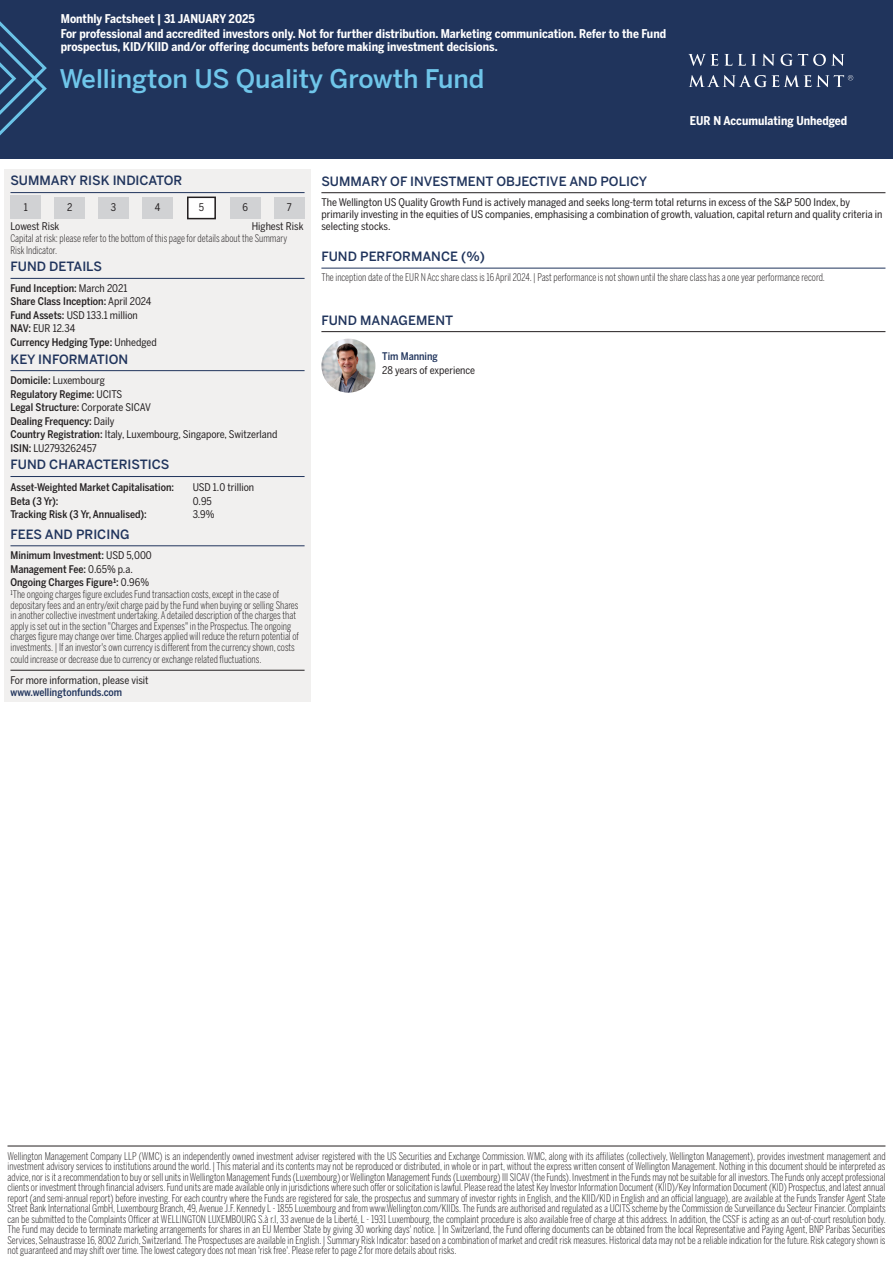
<style>
.page{position:relative;width:893px;height:1263px;background:#fff}
.page>*{position:absolute;margin:0;border:0;box-sizing:border-box;transform-origin:0 0}
.t1{font:500 25.5px "Benton Sans";color:#6fc6ea}
.lineRule_below{font:500 12.75px "Benton Sans";color:#20345c}
.text_align_center{font:700 12px/13.5px "Benton Sans Cond";color:#fff}
.t2{font:300 10.5px/10.5px "Benton Sans Comp";color:#231f20}
.lineRule_above{font:10.5px/12px "Benton Sans Cond";color:#231f20}
.t3{font:500 10.5px "Benton Sans Cond";color:#231f20}
.fundManagerColumns{font:10.5px "Benton Sans Cond";color:#231f20}
.fundManagerColumns-2{font:500 10.5px "Benton Sans Cond";color:#20345c}
.test_risk_box_not_selected{font:10.5px "Benton Sans Cond";color:#231f20}
.test_risk_box_selected{font:10.5px "Benton Sans Cond";color:#231f20}
.s1{font-weight:400}
.s2{font-weight:500}
.s3{font-weight:500;color:#20345c}
</style>
<div class="page">
<div style="left:0;top:0;width:892px;height:158px;background:#20345c"></div>
<svg style="left:0;top:21px;width:47px;height:138px"></svg>
<div style="left:4px;top:169px;width:306px;height:532px;background:#f1f0ef"></div>
<hr style="left:10px;top:192px;width:294px;height:1px;background:#20345c">
<div style="left:10px;top:196px;width:31px;height:23px;background:#d1d2d4"></div>
<div style="left:54px;top:197px;width:31px;height:22px;background:#d1d2d4"></div>
<div style="left:98px;top:197px;width:31px;height:22px;background:#d1d2d4"></div>
<div style="left:142px;top:197px;width:31px;height:22px;background:#d1d2d4"></div>
<div style="left:189px;top:197px;width:25px;height:22px;background:#fff"></div>
<div style="left:187px;top:197px;width:29px;height:22px;border:2px solid #231f20"></div>
<div style="left:230px;top:197px;width:30px;height:22px;background:#d1d2d4"></div>
<div style="left:274px;top:197px;width:30px;height:22px;background:#d1d2d4"></div>
<hr style="left:10px;top:278px;width:294px;height:1px;background:#20345c">
<hr style="left:10px;top:370px;width:294px;height:1px;background:#20345c">
<hr style="left:10px;top:476px;width:294px;height:1px;background:#20345c">
<hr style="left:10px;top:545px;width:294px;height:1px;background:#20345c">
<hr style="left:10px;top:670px;width:294px;height:1px;background:#231f20">
<hr style="left:8px;top:1145px;width:877px;height:1px;background:#231f20">
<hr style="left:321px;top:192px;width:564px;height:1px;background:#231f20">
<hr style="left:321px;top:268px;width:564px;height:1px;background:#20345c">
<hr style="left:321px;top:331px;width:564px;height:1px;background:#231f20">
<img style="left:321px;top:339px;width:54px;height:54px;border-radius:27px">
<svg style="left:688px;top:54px;width:156px;height:12px"></svg>
<svg style="left:689px;top:75px;width:164px;height:12px"></svg>
<p class="text_align_center" style="left:61px;top:12px;width:196px">Monthly Factsheet | 31 JANUARY 2025</p>
<p class="text_align_center" style="left:61px;top:27px;width:607px">For professional and accredited investors only. Not for further distribution. Marketing communication. Refer to the Fund prospectus, KID/KIID and/or offering documents before making investment decisions.</p>
<p class="t1" style="left:59px;top:60px;width:426px">Wellington US Quality Growth Fund</p>
<p class="text_align_center" style="left:690px;top:114px;width:159px">EUR N Accumulating Unhedged</p>
<p class="lineRule_below" style="left:10px;top:172px;width:173px">SUMMARY RISK INDICATOR</p>
<p class="test_risk_box_not_selected" style="left:24px;top:201px;width:6px">1</p>
<p class="test_risk_box_not_selected" style="left:67px;top:201px;width:7px">2</p>
<p class="test_risk_box_not_selected" style="left:111px;top:201px;width:7px">3</p>
<p class="test_risk_box_not_selected" style="left:155px;top:201px;width:7px">4</p>
<p class="test_risk_box_selected" style="left:199px;top:201px;width:7px">5</p>
<p class="test_risk_box_not_selected" style="left:243px;top:201px;width:7px">6</p>
<p class="test_risk_box_not_selected" style="left:287px;top:201px;width:6px">7</p>
<p class="lineRule_above" style="left:10px;top:220px;width:50px">Lowest Risk</p>
<p class="lineRule_above" style="left:252px;top:220px;width:53px">Highest Risk</p>
<p class="t2" style="left:10px;top:232px;width:278px;line-height:12px">Capital at risk: please refer to the bottom of this page for details about the Summary<br>Risk Indicator.</p>
<p class="lineRule_below" style="left:10px;top:257px;width:93px">FUND DETAILS</p>
<p class="t3" style="left:10px;top:281px;width:118px">Fund Inception: <span class="s1">March 2021</span></p>
<p class="t3" style="left:10px;top:295px;width:142px">Share Class Inception: <span class="s1">April 2024</span></p>
<p class="lineRule_above" style="left:10px;top:309px;width:129px"><span class="s2">Fund Assets:</span> USD 133.1 million</p>
<p class="lineRule_above" style="left:10px;top:323px;width:66px"><span class="s2">NAV:</span> EUR 12.34</p>
<p class="t3" style="left:10px;top:336px;width:148px">Currency Hedging Type: <span class="s1">Unhedged</span></p>
<p class="lineRule_below" style="left:10px;top:350px;width:119px">KEY INFORMATION</p>
<p class="lineRule_above" style="left:10px;top:374px;width:96px"><span class="s2">Domicile:</span> Luxembourg</p>
<p class="t3" style="left:10px;top:387px;width:113px">Regulatory Regime: <span class="s1">UCITS</span></p>
<p class="t3" style="left:10px;top:401px;width:142px">Legal Structure: <span class="s1">Corporate SICAV</span></p>
<p class="t3" style="left:10px;top:414px;width:105px">Dealing Frequency: <span class="s1">Daily</span></p>
<p class="lineRule_above" style="left:10px;top:428px;width:268px"><span class="s2">Country Registration:</span> Italy, Luxembourg, Singapore, Switzerland</p>
<p class="lineRule_above" style="left:10px;top:442px;width:88px"><span class="s2">ISIN:</span> LU2793262457</p>
<p class="lineRule_below" style="left:10px;top:455px;width:160px">FUND CHARACTERISTICS</p>
<p class="t3" style="left:10px;top:481px;width:165px">Asset-Weighted Market Capitalisation:</p>
<p class="lineRule_above" style="left:193px;top:481px;width:63px">USD 1.0 trillion</p>
<p class="t3" style="left:10px;top:494px;width:50px">Beta (3 Yr):</p>
<p class="lineRule_above" style="left:193px;top:495px;width:21px">0.95</p>
<p class="t3" style="left:10px;top:508px;width:138px">Tracking Risk (3 Yr, Annualised):</p>
<p class="lineRule_above" style="left:193px;top:508px;width:23px">3.9%</p>
<p class="lineRule_below" style="left:10px;top:525px;width:121px">FEES AND PRICING</p>
<p class="t3" style="left:10px;top:549px;width:143px">Minimum Investment: <span class="s1">USD 5,000</span></p>
<p class="t3" style="left:10px;top:562px;width:124px">Management Fee: <span class="s1">0.65% p.a.</span></p>
<p class="t3" style="left:10px;top:576px;width:140px">Ongoing Charges Figure¹: <span class="s1">0.96%</span></p>
<p class="t2" style="left:10px;top:589px;width:290px">¹The ongoing charges figure excludes Fund transaction costs, except in the case of depositary fees and an entry/exit charge paid by the Fund when buying or selling Shares in another collective investment undertaking. A detailed description of the charges that apply is set out in the section "Charges and Expenses" in the Prospectus. The ongoing charges figure may change over time. Charges applied will reduce the return potential of investments. | If an investor's own currency is different from the currency shown, costs</p>
<p class="t2" style="left:10px;top:654px;width:252px">could increase or decrease due to currency or exchange related fluctuations.</p>
<p class="lineRule_above" style="left:10px;top:674px;width:140px">For more information, please visit <span class="s3">www.wellingtonfunds.com</span></p>
<p class="lineRule_below" style="left:321px;top:172px;width:327px">SUMMARY OF INVESTMENT OBJECTIVE AND POLICY</p>
<p class="lineRule_above" style="left:321px;top:196px;width:562px">The Wellington US Quality Growth Fund is actively managed and seeks long-term total returns in excess of the S&amp;P 500 Index, by primarily investing in the equities of US companies, emphasising a combination of growth, valuation, capital return and quality criteria in selecting stocks.</p>
<p class="lineRule_below" style="left:321px;top:247px;width:165px">FUND PERFORMANCE (%)</p>
<p class="t2" style="left:321px;top:272px;width:505px">The inception date of the EUR N Acc share class is 16 April 2024. | Past performance is not shown until the share class has a one year performance record.</p>
<p class="lineRule_below" style="left:321px;top:311px;width:133px">FUND MANAGEMENT</p>
<p class="fundManagerColumns-2" style="left:382px;top:349px;width:57px">Tim Manning</p>
<p class="fundManagerColumns" style="left:382px;top:364px;width:94px">28 years of experience</p>
<p class="t2" style="left:8px;top:1151px;width:879px;text-align:justify">Wellington Management Company LLP (WMC) is an independently owned investment adviser registered with the US Securities and Exchange Commission. WMC, along with its affiliates (collectively, Wellington Management), provides investment management and investment advisory services to institutions around the world. | This material and its contents may not be reproduced or distributed, in whole or in part, without the express written consent of Wellington Management. Nothing in this document should be interpreted as advice, nor is it a recommendation to buy or sell units in Wellington Management Funds (Luxembourg) or Wellington Management Funds (Luxembourg) III SICAV (the Funds). Investment in the Funds may not be suitable for all investors. The Funds only accept professional clients or investment through financial advisers. Fund units are made available only in jurisdictions where such offer or solicitation is lawful. Please read the latest Key Investor Information Document (KIID)/Key Information Document (KID) Prospectus, and latest annual report (and semi-annual report) before investing. For each country where the Funds are registered for sale, the prospectus and summary of investor rights in English, and the KIID/KID in English and an official language), are available at the Funds Transfer Agent State Street Bank International GmbH, Luxembourg Branch, 49, Avenue J.F. Kennedy L - 1855 Luxembourg and from www.Wellington.com/KIIDs. The Funds are authorised and regulated as a UCITS scheme by the Commission de Surveillance du Secteur Financier. Complaints can be submitted to the Complaints Officer at WELLINGTON LUXEMBOURG S.à r.l, 33 avenue de la Liberté, L - 1931 Luxembourg, the complaint procedure is also available free of charge at this address. In addition, the CSSF is acting as an out-of-court resolution body.<br>The Fund may decide to terminate marketing arrangements for shares in an EU Member State by giving 30 working days' notice. | In Switzerland, the Fund offering documents can be obtained from the local Representative and Paying Agent, BNP Paribas Securities Services, Selnaustrasse 16, 8002 Zurich, Switzerland. The Prospectuses are available in English. | Summary Risk Indicator: based on a combination of market and credit risk measures. Historical data may not be a reliable indication for the future. Risk category shown is not guaranteed and may shift over time. The lowest category does not mean 'risk free'. Please refer to page 2 for more details about risks.</p>
</div>
